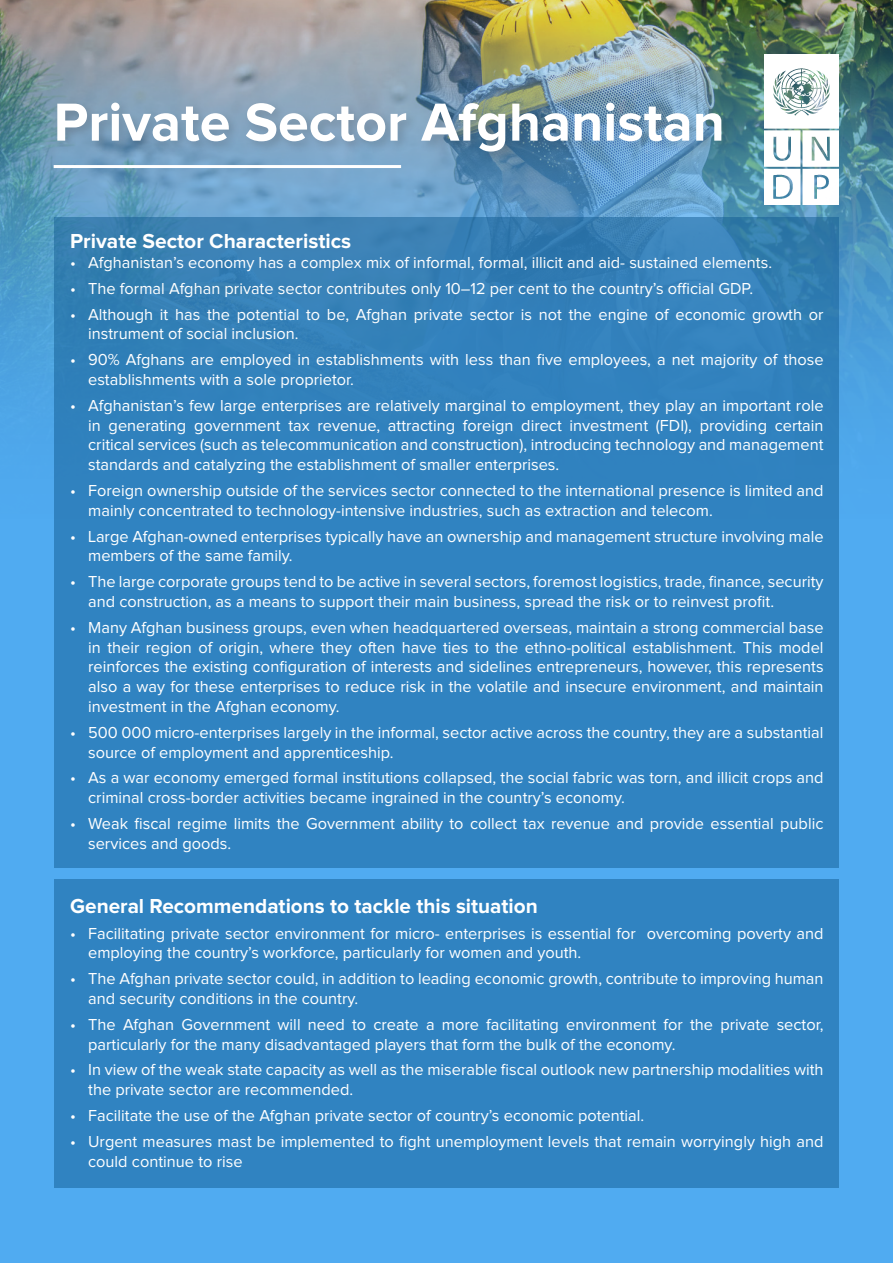
<style>
.page{position:relative;width:893px;height:1263px;background:#fff}
.page>*{position:absolute;margin:0;border:0;box-sizing:border-box;transform-origin:0 0}
.t1{font:700 55.5px "Proxima Nova";color:#fff}
.t2{font:700 21px "Proxima Nova";color:#fff}
.t3{font:16.5px/19.8px "Proxima Nova";color:#fff}
</style>
<div class="page">
<img style="left:0;top:0;width:893px;height:1263px">
<div style="left:54px;top:217px;width:785px;height:650px;background:linear-gradient(to bottom,#3480b8,#2e84c4)"></div>
<div style="left:54px;top:880px;width:785px;height:308px;background:#3083c1"></div>
<div style="left:54px;top:99px;width:680px;height:65px;background:#231f20;opacity:.18"></div>
<hr style="left:54px;top:165px;width:347px;height:3px;background:#fff">
<img style="left:764px;top:54px;width:75px;height:151px">
<p class="t1" style="left:54px;top:97px;width:673px">Private Sector Afghanistan</p>
<p class="t2" style="left:70px;top:231px;width:283px">Private Sector Characteristics</p>
<p class="t3" style="left:70px;top:253px;width:703px">• Afghanistan’s economy has a complex mix of informal, formal, illicit and aid- sustained elements.</p>
<p class="t3" style="left:70px;top:279px;width:685px">• The formal Afghan private sector contributes only 10–12 per cent to the country’s official GDP.</p>
<p class="t3" style="left:88px;top:305px;width:737px;text-indent:-18px">• Although it has the potential to be, Afghan private sector is not the engine of economic growth or instrument of social inclusion.</p>
<p class="t3" style="left:88px;top:350px;width:737px;text-indent:-18px">• 90% Afghans are employed in establishments with less than five employees, a net majority of those establishments with a sole proprietor.</p>
<p class="t3" style="left:88px;top:396px;width:737px;text-align:justify;text-indent:-18px">• Afghanistan’s few large enterprises are relatively marginal to employment, they play an important role in generating government tax revenue, attracting foreign direct investment (FDI), providing certain critical services (such as telecommunication and construction), introducing technology and management standards and catalyzing the establishment of smaller enterprises.</p>
<p class="t3" style="left:88px;top:481px;width:737px;text-indent:-18px">• Foreign ownership outside of the services sector connected to the international presence is limited and mainly concentrated to technology-intensive industries, such as extraction and telecom.</p>
<p class="t3" style="left:88px;top:527px;width:737px;text-indent:-18px">• Large Afghan-owned enterprises typically have an ownership and management structure involving male members of the same family.</p>
<p class="t3" style="left:88px;top:572px;width:737px;text-indent:-18px">• The large corporate groups tend to be active in several sectors, foremost logistics, trade, finance, security and construction, as a means to support their main business, spread the risk or to reinvest profit.</p>
<p class="t3" style="left:88px;top:618px;width:737px;text-align:justify;text-indent:-18px">• Many Afghan business groups, even when headquartered overseas, maintain a strong commercial base in their region of origin, where they often have ties to the ethno-political establishment. This model reinforces the existing configuration of interests and sidelines entrepreneurs, however, this represents also a way for these enterprises to reduce risk in the volatile and insecure environment, and maintain investment in the Afghan economy.</p>
<p class="t3" style="left:88px;top:723px;width:737px;text-indent:-18px">• 500 000 micro-enterprises largely in the informal, sector active across the country, they are a substantial source of employment and apprenticeship.</p>
<p class="t3" style="left:88px;top:769px;width:737px;text-indent:-18px">• As a war economy emerged formal institutions collapsed, the social fabric was torn, and illicit crops and criminal cross-border activities became ingrained in the country’s economy.</p>
<p class="t3" style="left:88px;top:814px;width:737px;text-indent:-18px">• Weak fiscal regime limits the Government ability to collect tax revenue and provide essential public services and goods.</p>
<p class="t2" style="left:70px;top:896px;width:469px">General Recommendations to tackle this situation</p>
<p class="t3" style="left:88px;top:924px;width:737px;text-indent:-18px">• Facilitating private sector environment for micro- enterprises is essential for overcoming poverty and employing the country’s workforce, particularly for women and youth.</p>
<p class="t3" style="left:88px;top:969px;width:737px;text-indent:-18px">• The Afghan private sector could, in addition to leading economic growth, contribute to improving human and security conditions in the country.</p>
<p class="t3" style="left:88px;top:1015px;width:737px;text-indent:-18px">• The Afghan Government will need to create a more facilitating environment for the private sector, particularly for the many disadvantaged players that form the bulk of the economy.</p>
<p class="t3" style="left:88px;top:1061px;width:737px;text-indent:-18px">• In view of the weak state capacity as well as the miserable fiscal outlook new partnership modalities with the private sector are recommended.</p>
<p class="t3" style="left:70px;top:1106px;width:576px">• Facilitate the use of the Afghan private sector of country’s economic potential.</p>
<p class="t3" style="left:88px;top:1132px;width:737px;text-indent:-18px">• Urgent measures mast be implemented to fight unemployment levels that remain worryingly high and could continue to rise</p>
</div>
